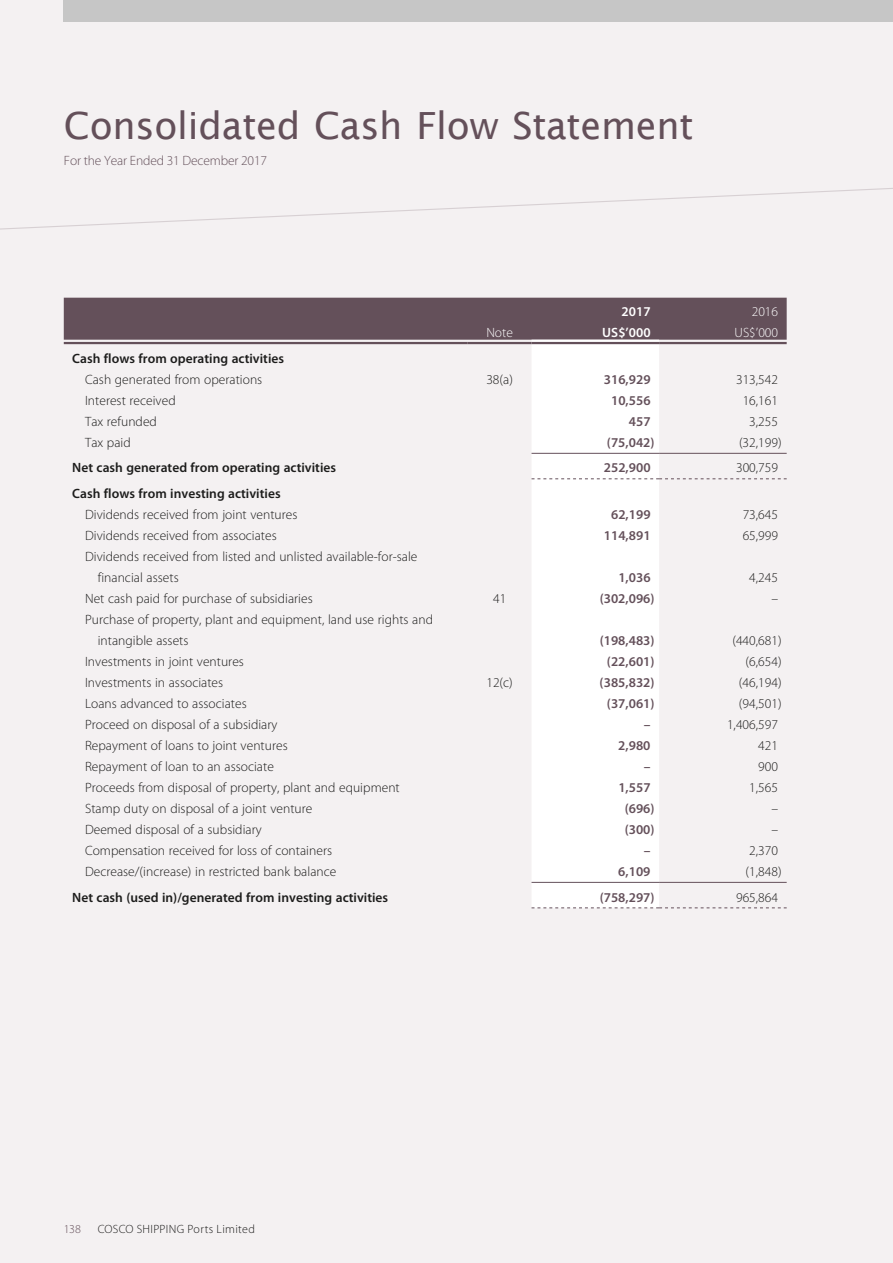
<style>
.page{position:relative;width:893px;height:1263px;background:#f4f1f2}
.page>*{position:absolute;margin:0;border:0;box-sizing:border-box;transform-origin:0 0}
.t1{font:37.5px "Lucida Sans";letter-spacing:-.005em;color:#64505a}
.t2{font:300 13.5px/21px "Myriad Pro";letter-spacing:.005em;color:#1c1c1b}
.t3{font:600 13.5px "Myriad Pro";color:#1c1c1b}
.t4{font:600 13.5px "Myriad Pro";color:#64505a}
.t5{font:300 13.5px "Myriad Pro";letter-spacing:-.01em;color:#64505a}
.t6{font:300 13.5px "Myriad Pro";letter-spacing:.005em;color:#fff}
.t7{font:600 13.5px "Myriad Pro";color:#fff}
.t8{font:300 12px "Myriad Pro";letter-spacing:.025em;color:#1c1c1b}
.t9{font:300 12px "Myriad Pro";color:#64505a}
</style>
<div class="page">
<svg style="left:0;top:188px;width:893px;height:42px"></svg>
<div style="left:64px;top:0;width:829px;height:21px;background:#c6c6c6"></div>
<div style="left:64px;top:298px;width:723px;height:42px;background:#64505a"></div>
<div style="left:531px;top:340px;width:128px;height:567px;background:#fff"></div>
<hr style="left:64px;top:342px;width:404px;height:2px;background:#64505a">
<hr style="left:468px;top:342px;width:63px;height:2px;background:#64505a">
<hr style="left:531px;top:342px;width:128px;height:2px;background:#64505a">
<hr style="left:659px;top:342px;width:128px;height:2px;background:#64505a">
<hr style="left:531px;top:453px;width:128px;height:1px;background:#64505a">
<hr style="left:659px;top:453px;width:128px;height:1px;background:#64505a">
<svg style="left:531px;top:478px;width:256px;height:1px"></svg>
<hr style="left:531px;top:882px;width:128px;height:1px;background:#64505a">
<hr style="left:659px;top:882px;width:128px;height:1px;background:#64505a">
<svg style="left:531px;top:907px;width:256px;height:1px"></svg>
<h1 class="t1" style="left:64px;top:104px;width:631px">Consolidated Cash Flow Statement</h1>
<p class="t5" style="left:64px;top:153px;width:205px">For the Year Ended 31 December 2017</p>
<p class="t7" style="left:622px;top:304px;width:31px">2017</p>
<p class="t6" style="left:752px;top:305px;width:28px">2016</p>
<p class="t6" style="left:486px;top:326px;width:28px">Note</p>
<p class="t7" style="left:602px;top:325px;width:50px">US$’000</p>
<p class="t6" style="left:734px;top:326px;width:45px">US$’000</p>
<p class="t3" style="left:72px;top:351px;width:213px">Cash flows from operating activities</p>
<p class="t2" style="left:85px;top:369px;width:179px">Cash generated from operations</p>
<p class="t2" style="left:486px;top:369px;width:28px">38(a)</p>
<p class="t4" style="left:604px;top:372px;width:48px">316,929</p>
<p class="t2" style="left:736px;top:369px;width:44px">313,542</p>
<p class="t2" style="left:85px;top:390px;width:92px">Interest received</p>
<p class="t4" style="left:611px;top:393px;width:41px">10,556</p>
<p class="t2" style="left:743px;top:390px;width:37px">16,161</p>
<p class="t2" style="left:85px;top:411px;width:73px">Tax refunded</p>
<p class="t4" style="left:629px;top:414px;width:23px">457</p>
<p class="t2" style="left:749px;top:411px;width:30px">3,255</p>
<p class="t2" style="left:85px;top:432px;width:47px">Tax paid</p>
<p class="t4" style="left:607px;top:435px;width:49px">(75,042)</p>
<p class="t2" style="left:739px;top:432px;width:44px">(32,199)</p>
<p class="t3" style="left:72px;top:460px;width:265px">Net cash generated from operating activities</p>
<p class="t4" style="left:604px;top:460px;width:48px">252,900</p>
<p class="t2" style="left:736px;top:458px;width:44px">300,759</p>
<p class="t3" style="left:72px;top:486px;width:210px">Cash flows from investing activities</p>
<p class="t2" style="left:85px;top:504px;width:214px">Dividends received from joint ventures</p>
<p class="t4" style="left:611px;top:507px;width:41px">62,199</p>
<p class="t2" style="left:743px;top:504px;width:37px">73,645</p>
<p class="t2" style="left:85px;top:525px;width:193px">Dividends received from associates</p>
<p class="t4" style="left:604px;top:528px;width:48px">114,891</p>
<p class="t2" style="left:743px;top:525px;width:37px">65,999</p>
<p class="t2" style="left:98px;top:546px;width:321px;text-indent:-13px">Dividends received from listed and unlisted available-for-sale financial assets</p>
<p class="t4" style="left:618px;top:570px;width:34px">1,036</p>
<p class="t2" style="left:749px;top:567px;width:30px">4,245</p>
<p class="t2" style="left:85px;top:588px;width:229px">Net cash paid for purchase of subsidiaries</p>
<p class="t2" style="left:493px;top:588px;width:15px">41</p>
<p class="t4" style="left:600px;top:591px;width:56px">(302,096)</p>
<p class="t2" style="left:771px;top:588px;width:8px">–</p>
<p class="t2" style="left:98px;top:609px;width:337px;text-indent:-13px">Purchase of property, plant and equipment, land use rights and intangible assets</p>
<p class="t4" style="left:600px;top:633px;width:56px">(198,483)</p>
<p class="t2" style="left:732px;top:630px;width:51px">(440,681)</p>
<p class="t2" style="left:85px;top:651px;width:160px">Investments in joint ventures</p>
<p class="t4" style="left:607px;top:654px;width:49px">(22,601)</p>
<p class="t2" style="left:746px;top:651px;width:38px">(6,654)</p>
<p class="t2" style="left:85px;top:672px;width:140px">Investments in associates</p>
<p class="t2" style="left:486px;top:672px;width:28px">12(c)</p>
<p class="t4" style="left:600px;top:675px;width:56px">(385,832)</p>
<p class="t2" style="left:739px;top:672px;width:44px">(46,194)</p>
<p class="t2" style="left:85px;top:693px;width:163px">Loans advanced to associates</p>
<p class="t4" style="left:607px;top:696px;width:49px">(37,061)</p>
<p class="t2" style="left:739px;top:693px;width:44px">(94,501)</p>
<p class="t2" style="left:85px;top:714px;width:194px">Proceed on disposal of a subsidiary</p>
<p class="t4" style="left:644px;top:717px;width:8px">–</p>
<p class="t2" style="left:727px;top:714px;width:53px">1,406,597</p>
<p class="t2" style="left:85px;top:735px;width:204px">Repayment of loans to joint ventures</p>
<p class="t4" style="left:618px;top:738px;width:34px">2,980</p>
<p class="t2" style="left:758px;top:735px;width:21px">421</p>
<p class="t2" style="left:85px;top:756px;width:190px">Repayment of loan to an associate</p>
<p class="t4" style="left:644px;top:759px;width:8px">–</p>
<p class="t2" style="left:758px;top:756px;width:21px">900</p>
<p class="t2" style="left:85px;top:777px;width:316px">Proceeds from disposal of property, plant and equipment</p>
<p class="t4" style="left:618px;top:780px;width:34px">1,557</p>
<p class="t2" style="left:749px;top:777px;width:30px">1,565</p>
<p class="t2" style="left:85px;top:798px;width:229px">Stamp duty on disposal of a joint venture</p>
<p class="t4" style="left:625px;top:801px;width:31px">(696)</p>
<p class="t2" style="left:771px;top:798px;width:8px">–</p>
<p class="t2" style="left:85px;top:819px;width:178px">Deemed disposal of a subsidiary</p>
<p class="t4" style="left:625px;top:822px;width:31px">(300)</p>
<p class="t2" style="left:771px;top:819px;width:8px">–</p>
<p class="t2" style="left:85px;top:840px;width:249px">Compensation received for loss of containers</p>
<p class="t4" style="left:644px;top:843px;width:8px">–</p>
<p class="t2" style="left:749px;top:840px;width:30px">2,370</p>
<p class="t2" style="left:85px;top:861px;width:253px">Decrease/(increase) in restricted bank balance</p>
<p class="t4" style="left:618px;top:864px;width:34px">6,109</p>
<p class="t2" style="left:746px;top:861px;width:38px">(1,848)</p>
<p class="t3" style="left:72px;top:889px;width:317px">Net cash (used in)/generated from investing activities</p>
<p class="t4" style="left:600px;top:889px;width:56px">(758,297)</p>
<p class="t2" style="left:736px;top:887px;width:44px">965,864</p>
<p class="t9" style="left:64px;top:1222px;width:19px">138</p>
<p class="t8" style="left:98px;top:1222px;width:159px">COSCO SHIPPING Ports Limited</p>
</div>
